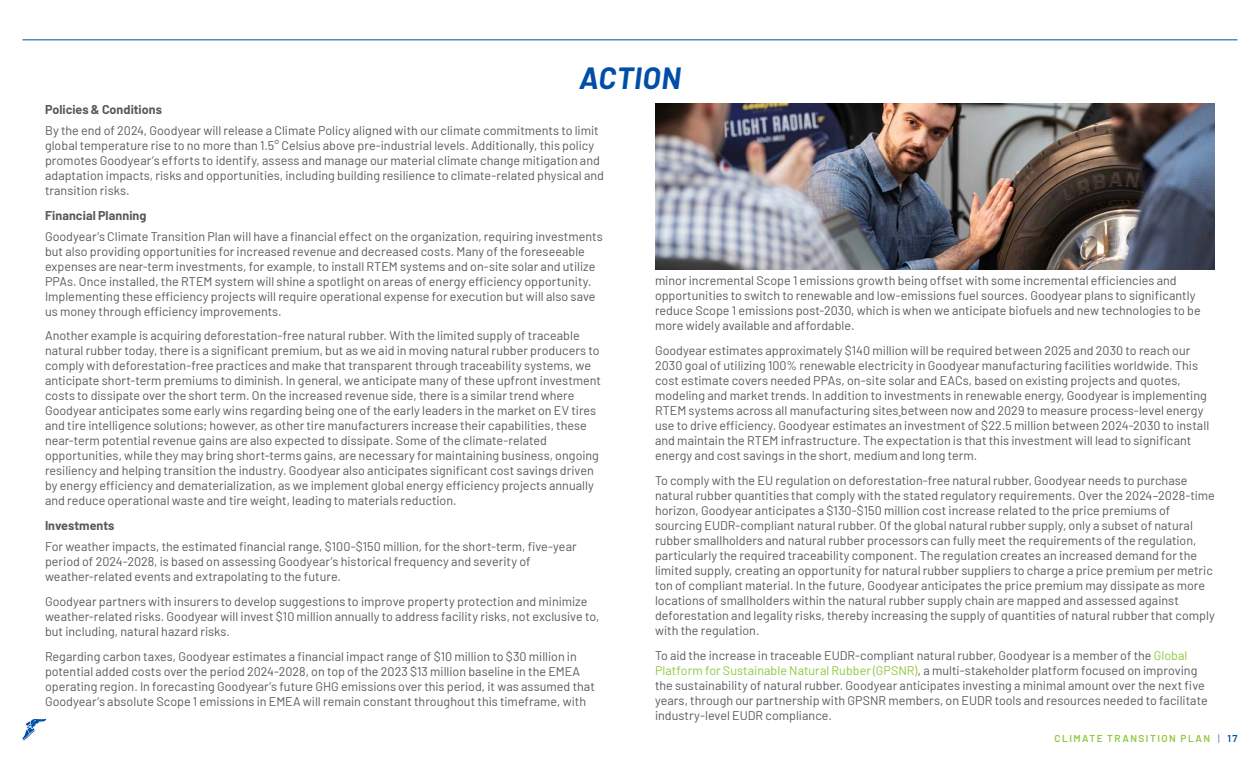
<style>
.page{position:relative;width:1260px;height:765px;background:#fff}
.page>*{position:absolute;margin:0;border:0;box-sizing:border-box;transform-origin:0 0}
.t1{font:italic 700 30px "Barlow";letter-spacing:.015em;color:#004ea8}
.t2{font:12.5px/15px "Barlow";color:#58595b}
.t3{font:700 12.5px "Barlow";letter-spacing:.005em;color:#58595b}
.t4{font:600 10px "Barlow";letter-spacing:.15em;color:#8fc740}
.s1{color:#8fc740}
.s2{font-weight:300;color:#004ea8}
.s3{color:#004ea8}
</style>
<div class="page">
<svg style="left:22px;top:719px;width:24px;height:21px"></svg>
<hr style="left:22px;top:40px;width:1216px;height:1px;background:#004ea8">
<img style="left:655px;top:104px;width:560px;height:166px">
<h1 class="t1" style="left:579px;top:56px;width:103px">ACTION</h1>
<p class="t3" style="left:45px;top:100px;width:118px">Policies &amp; Conditions</p>
<p class="t2" style="left:45px;top:122px;width:561px">By the end of 2024, Goodyear will release a Climate Policy aligned with our climate commitments to limit global temperature rise to no more than 1.5° Celsius above pre-industrial levels. Additionally, this policy promotes Goodyear’s efforts to identify, assess and manage our material climate change mitigation and adaptation impacts, risks and opportunities, including building resilience to climate-related physical and transition risks.</p>
<p class="t3" style="left:45px;top:206px;width:103px">Financial Planning</p>
<p class="t2" style="left:45px;top:228px;width:559px">Goodyear’s Climate Transition Plan will have a financial effect on the organization, requiring investments but also providing opportunities for increased revenue and decreased costs. Many of the foreseeable expenses are near-term investments, for example, to install RTEM systems and on-site solar and utilize PPAs. Once installed, the RTEM system will shine a spotlight on areas of energy efficiency opportunity.<br>Implementing these efficiency projects will require operational expense for execution but will also save us money through efficiency improvements.</p>
<p class="t2" style="left:45px;top:327px;width:558px">Another example is acquiring deforestation-free natural rubber. With the limited supply of traceable natural rubber today, there is a significant premium, but as we aid in moving natural rubber producers to comply with deforestation-free practices and make that transparent through traceability systems, we anticipate short-term premiums to diminish. In general, we anticipate many of these upfront investment costs to dissipate over the short term. On the increased revenue side, there is a similar trend where Goodyear anticipates some early wins regarding being one of the early leaders in the market on EV tires and tire intelligence solutions; however, as other tire manufacturers increase their capabilities, these near-term potential revenue gains are also expected to dissipate. Some of the climate-related opportunities, while they may bring short-terms gains, are necessary for maintaining business, ongoing resiliency and helping transition the industry. Goodyear also anticipates significant cost savings driven by energy efficiency and dematerialization, as we implement global energy efficiency projects annually and reduce operational waste and tire weight, leading to materials reduction.</p>
<p class="t3" style="left:45px;top:516px;width:71px">Investments</p>
<p class="t2" style="left:45px;top:538px;width:533px">For weather impacts, the estimated financial range, $100-$150 million, for the short-term, five-year period of 2024-2028, is based on assessing Goodyear’s historical frequency and severity of weather-related events and extrapolating to the future.</p>
<p class="t2" style="left:45px;top:593px;width:556px">Goodyear partners with insurers to develop suggestions to improve property protection and minimize weather-related risks. Goodyear will invest $10 million annually to address facility risks, not exclusive to, but including, natural hazard risks.</p>
<p class="t2" style="left:45px;top:648px;width:551px">Regarding carbon taxes, Goodyear estimates a financial impact range of $10 million to $30 million in potential added costs over the period 2024-2028, on top of the 2023 $13 million baseline in the EMEA operating region. In forecasting Goodyear’s future GHG emissions over this period, it was assumed that Goodyear’s absolute Scope 1 emissions in EMEA will remain constant throughout this timeframe, with</p>
<p class="t2" style="left:655px;top:272px;width:547px">minor incremental Scope 1 emissions growth being offset with some incremental efficiencies and opportunities to switch to renewable and low-emissions fuel sources. Goodyear plans to significantly reduce Scope 1 emissions post-2030, which is when we anticipate biofuels and new technologies to be more widely available and affordable.</p>
<p class="t2" style="left:655px;top:342px;width:556px">Goodyear estimates approximately $140 million will be required between 2025 and 2030 to reach our 2030 goal of utilizing 100% renewable electricity in Goodyear manufacturing facilities worldwide. This cost estimate covers needed PPAs, on-site solar and EACs, based on existing projects and quotes, modeling and market trends. In addition to investments in renewable energy, Goodyear is implementing RTEM systems across all manufacturing sites between now and 2029 to measure process-level energy use to drive efficiency. Goodyear estimates an investment of $22.5 million between 2024-2030 to install and maintain the RTEM infrastructure. The expectation is that this investment will lead to significant energy and cost savings in the short, medium and long term.</p>
<p class="t2" style="left:655px;top:472px;width:561px">To comply with the EU regulation on deforestation-free natural rubber, Goodyear needs to purchase natural rubber quantities that comply with the stated regulatory requirements. Over the 2024–2028-time horizon, Goodyear anticipates a $130-$150 million cost increase related to the price premiums of sourcing EUDR-compliant natural rubber. Of the global natural rubber supply, only a subset of natural rubber smallholders and natural rubber processors can fully meet the requirements of the regulation, particularly the required traceability component. The regulation creates an increased demand for the limited supply, creating an opportunity for natural rubber suppliers to charge a price premium per metric ton of compliant material. In the future, Goodyear anticipates the price premium may dissipate as more locations of smallholders within the natural rubber supply chain are mapped and assessed against deforestation and legality risks, thereby increasing the supply of quantities of natural rubber that comply with the regulation.</p>
<p class="t2" style="left:655px;top:647px;width:554px">To aid the increase in traceable EUDR-compliant natural rubber, Goodyear is a member of the <span class="s1">Global Platform for Sustainable Natural Rubber (GPSNR)</span>, a multi-stakeholder platform focused on improving the sustainability of natural rubber. Goodyear anticipates investing a minimal amount over the next five years, through our partnership with GPSNR members, on EUDR tools and resources needed to facilitate industry-level EUDR compliance.</p>
<p class="t4" style="left:1055px;top:731px;width:184px">CLIMATE TRANSITION PLAN <span class="s2">|</span> <span class="s3">17</span></p>
</div>
